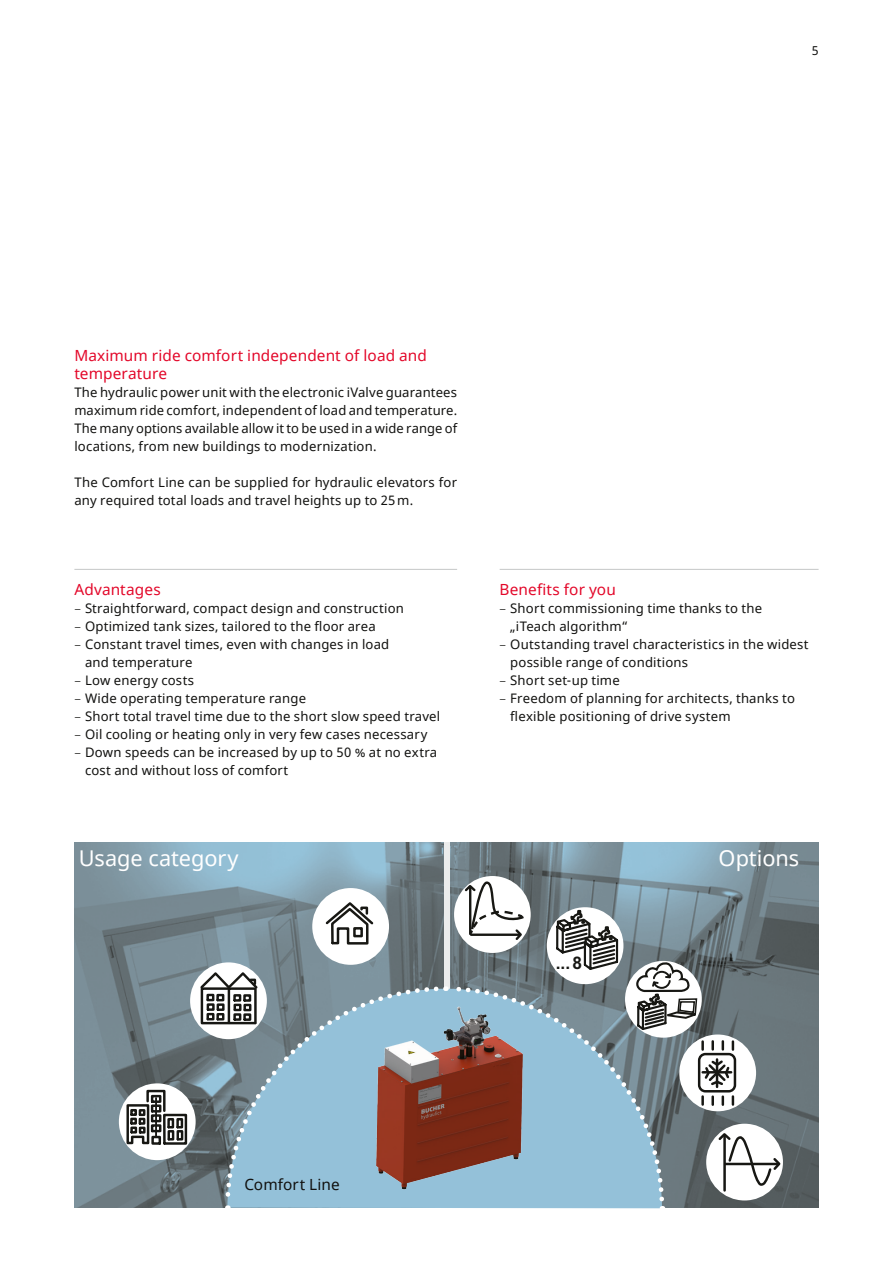
<style>
.page{position:relative;width:893px;height:1263px;background:#fff}
.page>*{position:absolute;margin:0;border:0;box-sizing:border-box;transform-origin:0 0}
.t1{font:21.75px "Noto Sans";color:#fff}
.t2{font:700 17.4px "Arial";color:#171713}
.t3{font:15.3px/18px "Noto Sans";letter-spacing:.005em;color:#e30729}
.t4{font:15.3px "Noto Sans";letter-spacing:.005em;color:#11110f}
.t5{font:13.2px/18px "Noto Sans";letter-spacing:.015em;color:#11110f}
.t6{font:12.3px "Noto Sans";color:#11110f}
.s1{font-weight:300}
</style>
<div class="page">
<img style="left:74px;top:842px;width:744px;height:366px">
<div style="left:444px;top:842px;width:5px;height:340px;background:#ebecec"></div>
<svg style="left:445px;top:984px;width:222px;height:220px;background:#89acbe"></svg>
<svg style="left:223px;top:984px;width:218px;height:224px;background:#8cb0c3"></svg>
<img style="left:374px;top:1003px;width:151px;height:188px">
<div style="left:312px;top:888px;width:77px;height:77px;background:#fff;border-radius:50%"></div>
<svg style="left:325px;top:902px;width:49px;height:43px"></svg>
<div style="left:353px;top:927px;width:10px;height:10px;border:2px solid #171713"></div>
<div style="left:190px;top:962px;width:77px;height:77px;background:#fff;border-radius:50%"></div>
<svg style="left:198px;top:970px;width:62px;height:55px"></svg>
<div style="left:119px;top:1083px;width:77px;height:77px;background:#fff;border-radius:50%"></div>
<div style="left:163px;top:1114px;width:24px;height:31px;border:2px solid #171713"></div>
<div style="left:176px;top:1118px;width:7px;height:10px;border:2px solid #171713"></div>
<div style="left:167px;top:1118px;width:7px;height:10px;border:2px solid #171713"></div>
<div style="left:177px;top:1130px;width:6px;height:10px;border:2px solid #171713"></div>
<div style="left:168px;top:1130px;width:6px;height:10px;border:2px solid #171713"></div>
<svg style="left:125px;top:1088px;width:42px;height:57px"></svg>
<div style="left:139px;top:1109px;width:6px;height:7px;border:2px solid #171713"></div>
<div style="left:130px;top:1109px;width:7px;height:7px;border:2px solid #171713"></div>
<div style="left:139px;top:1118px;width:6px;height:7px;border:2px solid #171713"></div>
<div style="left:130px;top:1118px;width:7px;height:7px;border:2px solid #171713"></div>
<div style="left:139px;top:1126px;width:7px;height:7px;border:2px solid #171713"></div>
<div style="left:130px;top:1126px;width:7px;height:7px;border:2px solid #171713"></div>
<div style="left:151px;top:1104px;width:10px;height:8px;border:2px solid #171713"></div>
<div style="left:151px;top:1114px;width:10px;height:8px;border:2px solid #171713"></div>
<div style="left:151px;top:1124px;width:10px;height:8px;border:2px solid #171713"></div>
<div style="left:454px;top:876px;width:77px;height:77px;background:#fff;border-radius:50%"></div>
<svg style="left:463px;top:882px;width:64px;height:60px"></svg>
<div style="left:547px;top:907px;width:76px;height:77px;background:#fff;border-radius:50%"></div>
<svg style="left:552px;top:909px;width:70px;height:62px"></svg>
<div style="left:625px;top:961px;width:77px;height:77px;background:#fff;border-radius:50%"></div>
<svg style="left:632px;top:961px;width:70px;height:70px"></svg>
<div style="left:679px;top:1034px;width:77px;height:77px;background:#fff;border-radius:50%"></div>
<div style="left:698px;top:1053px;width:38px;height:39px;border:2px solid #171713;border-radius:6px"></div>
<svg style="left:701px;top:1096px;width:3px;height:8px"></svg>
<svg style="left:711px;top:1097px;width:3px;height:8px"></svg>
<svg style="left:722px;top:1097px;width:2px;height:8px"></svg>
<svg style="left:732px;top:1096px;width:2px;height:8px"></svg>
<svg style="left:701px;top:1041px;width:3px;height:8px"></svg>
<svg style="left:711px;top:1041px;width:3px;height:8px"></svg>
<svg style="left:722px;top:1041px;width:2px;height:8px"></svg>
<svg style="left:732px;top:1041px;width:2px;height:8px"></svg>
<svg style="left:703px;top:1058px;width:28px;height:29px"></svg>
<div style="left:706px;top:1124px;width:77px;height:76px;background:#fff;border-radius:50%"></div>
<hr style="left:723px;top:1135px;width:3px;height:55px;background:#171713">
<svg style="left:716px;top:1131px;width:67px;height:57px"></svg>
<hr style="left:74px;top:569px;width:383px;height:1px;background:#cccece">
<hr style="left:500px;top:569px;width:319px;height:1px;background:#cccece">
<p class="t6" style="left:812px;top:43px;width:8px">5</p>
<p class="t3" style="left:74px;top:347px;width:354px">Maximum ride comfort independent of load and temperature</p>
<p class="t5" style="left:74px;top:384px;width:384px;text-align:justify">The hydraulic power unit with the electronic iValve guarantees maximum ride comfort, independent of load and temperature.<br>The many options available allow it to be used in a wide range of locations, from new buildings to modernization.</p>
<p class="t5" style="left:74px;top:474px;width:384px">The Comfort Line can be supplied for hydraulic elevators for any required total loads and travel heights up to 25m.</p>
<p class="t3" style="left:74px;top:581px;width:88px">Advantages</p>
<p class="t5" style="left:74px;top:600px;width:331px"><span class="s1">–</span> Straightforward, compact design and construction</p>
<p class="t5" style="left:74px;top:618px;width:303px"><span class="s1">–</span> Optimized tank sizes, tailored to the floor area</p>
<p class="t5" style="left:85px;top:636px;width:306px;text-indent:-11px"><span class="s1">–</span> Constant travel times, even with changes in load and temperature</p>
<p class="t5" style="left:74px;top:672px;width:121px"><span class="s1">–</span> Low energy costs</p>
<p class="t5" style="left:74px;top:690px;width:233px"><span class="s1">–</span> Wide operating temperature range</p>
<p class="t5" style="left:74px;top:708px;width:367px"><span class="s1">–</span> Short total travel time due to the short slow speed travel</p>
<p class="t5" style="left:74px;top:726px;width:354px"><span class="s1">–</span> Oil cooling or heating only in very few cases necessary</p>
<p class="t5" style="left:85px;top:744px;width:354px;text-indent:-11px"><span class="s1">–</span> Down speeds can be increased by up to 50 % at no extra cost and without loss of comfort</p>
<p class="t3" style="left:500px;top:581px;width:118px">Benefits for you</p>
<p class="t5" style="left:510px;top:600px;width:253px;text-indent:-11px"><span class="s1">–</span> Short commissioning time thanks to the „iTeach algorithm“</p>
<p class="t5" style="left:510px;top:636px;width:300px;text-indent:-11px"><span class="s1">–</span> Outstanding travel characteristics in the widest possible range of conditions</p>
<p class="t5" style="left:500px;top:672px;width:122px"><span class="s1">–</span> Short set-up time</p>
<p class="t5" style="left:510px;top:690px;width:286px;text-indent:-11px"><span class="s1">–</span> Freedom of planning for architects, thanks to flexible positioning of drive system</p>
<h1 class="t1" style="left:79px;top:843px;width:161px">Usage category</h1>
<h1 class="t1" style="left:719px;top:843px;width:82px">Options</h1>
<p class="t4" style="left:244px;top:1173px;width:97px">Comfort Line</p>
<h2 class="t2" style="left:556px;top:950px;width:28px">...8</h2>
</div>
